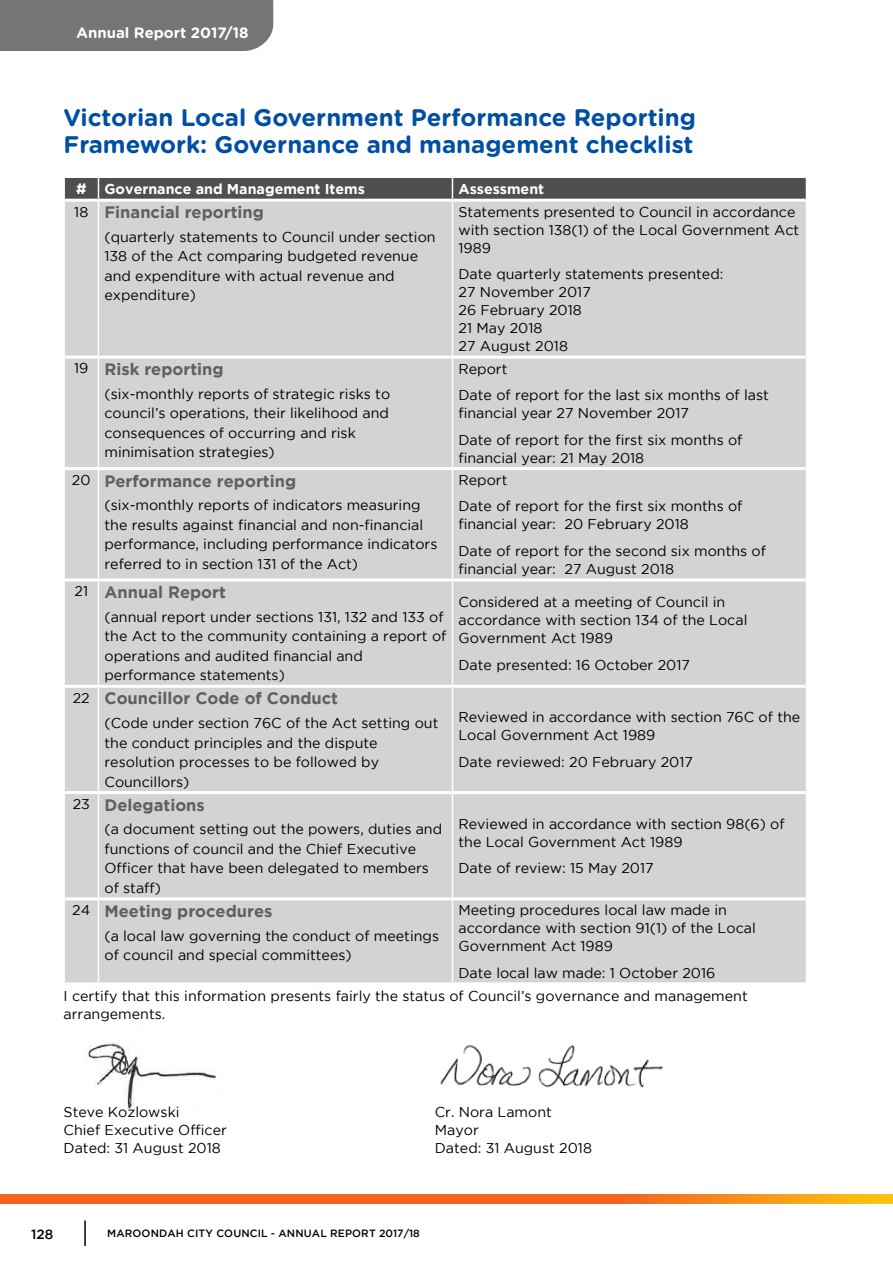
<style>
.page{position:relative;width:893px;height:1263px;background:#fff}
.page>*{position:absolute;margin:0;border:0;box-sizing:border-box;transform-origin:0 0}
.t1{font:700 24px/27px "Gotham Rounded";color:#004fa3}
.t2{font:700 16.5px "Gotham";color:#5f6062}
.t3{font:700 15px "Gotham Rounded";color:#fff}
.t4{font:14.25px/19.5px "Gotham";color:#000}
.t5{font:700 14.25px "Gotham";color:#fff}
.t6{font:500 13.5px "Gotham";color:#000}
.t7{font:500 10.5px "Gotham";letter-spacing:.015em;color:#000}
.s1{font-size:15px}
.s2{font-weight:400;font-size:14.25px;color:#000}
</style>
<div class="page">
<hr style="left:84px;top:1220px;width:2px;height:26px;background:#000">
<svg style="left:0;top:1195px;width:893px;height:8px;background:#f3741f"></svg>
<img style="left:440px;top:1045px;width:223px;height:43px">
<img style="left:83px;top:1042px;width:133px;height:67px">
<div style="left:0;top:0;width:273px;height:51px;background:#737577"></div>
<div style="left:65px;top:202px;width:741px;height:780px;background:#d1d3d4"></div>
<svg style="left:64px;top:177px;width:742px;height:23px;background:#5a5a5c"></svg>
<hr style="left:65px;top:199px;width:33px;height:3px;background:#fff">
<hr style="left:98px;top:199px;width:354px;height:3px;background:#fff">
<hr style="left:452px;top:199px;width:354px;height:3px;background:#fff">
<hr style="left:98px;top:202px;width:1px;height:154px;background:#fff">
<hr style="left:98px;top:359px;width:1px;height:108px;background:#fff">
<hr style="left:98px;top:470px;width:1px;height:108px;background:#fff">
<hr style="left:98px;top:581px;width:1px;height:104px;background:#fff">
<hr style="left:98px;top:688px;width:1px;height:103px;background:#fff">
<hr style="left:98px;top:794px;width:1px;height:103px;background:#fff">
<hr style="left:98px;top:900px;width:1px;height:82px;background:#fff">
<hr style="left:452px;top:202px;width:1px;height:154px;background:#fff">
<hr style="left:452px;top:359px;width:1px;height:108px;background:#fff">
<hr style="left:452px;top:470px;width:1px;height:108px;background:#fff">
<hr style="left:452px;top:581px;width:1px;height:104px;background:#fff">
<hr style="left:452px;top:688px;width:1px;height:103px;background:#fff">
<hr style="left:452px;top:794px;width:1px;height:103px;background:#fff">
<hr style="left:452px;top:900px;width:1px;height:82px;background:#fff">
<hr style="left:65px;top:356px;width:33px;height:3px;background:#fff">
<hr style="left:98px;top:356px;width:354px;height:3px;background:#fff">
<hr style="left:65px;top:467px;width:33px;height:3px;background:#fff">
<hr style="left:98px;top:467px;width:354px;height:3px;background:#fff">
<hr style="left:65px;top:578px;width:33px;height:3px;background:#fff">
<hr style="left:98px;top:578px;width:354px;height:3px;background:#fff">
<hr style="left:65px;top:685px;width:33px;height:3px;background:#fff">
<hr style="left:98px;top:685px;width:354px;height:3px;background:#fff">
<hr style="left:65px;top:791px;width:33px;height:3px;background:#fff">
<hr style="left:98px;top:791px;width:354px;height:3px;background:#fff">
<hr style="left:65px;top:897px;width:33px;height:3px;background:#fff">
<hr style="left:98px;top:897px;width:354px;height:3px;background:#fff">
<hr style="left:452px;top:356px;width:354px;height:3px;background:#fff">
<hr style="left:452px;top:467px;width:354px;height:3px;background:#fff">
<hr style="left:452px;top:578px;width:354px;height:3px;background:#fff">
<hr style="left:452px;top:685px;width:354px;height:3px;background:#fff">
<hr style="left:452px;top:791px;width:354px;height:3px;background:#fff">
<hr style="left:452px;top:897px;width:354px;height:3px;background:#fff">
<p class="t3" style="left:77px;top:22px;width:174px">Annual Report 2017/18</p>
<h1 class="t1" style="left:64px;top:103px;width:634px">Victorian Local Government Performance Reporting<br>Framework: Governance and management checklist</h1>
<p class="t5" style="left:76px;top:180px;width:290px"><span class="s1">#</span> Governance and Management Items</p>
<p class="t5" style="left:458px;top:180px;width:87px">Assessment</p>
<p class="t2" style="left:74px;top:203px;width:191px"><span class="s2">18</span> Financial reporting</p>
<p class="t4" style="left:104px;top:227px;width:333px">(quarterly statements to Council under section 138 of the Act comparing budgeted revenue and expenditure with actual revenue and expenditure)</p>
<p class="t4" style="left:458px;top:202px;width:342px;line-height:18px">Statements presented to Council in accordance with section 138(1) of the Local Government Act<br>1989</p>
<p class="t4" style="left:458px;top:265px;width:266px;line-height:18px">Date quarterly statements presented:<br>27 November 2017<br>26 February 2018<br>21 May 2018<br>27 August 2018</p>
<p class="t2" style="left:74px;top:360px;width:151px"><span class="s2">19</span> Risk reporting</p>
<p class="t4" style="left:104px;top:384px;width:287px">(six-monthly reports of strategic risks to council’s operations, their likelihood and consequences of occurring and risk minimisation strategies)</p>
<p class="t2" style="left:72px;top:471px;width:226px"><span class="s2">20</span> Performance reporting</p>
<p class="t4" style="left:104px;top:495px;width:334px">(six-monthly reports of indicators measuring the results against financial and non-financial performance, including performance indicators referred to in section 131 of the Act)</p>
<p class="t2" style="left:74px;top:583px;width:153px"><span class="s2">21</span> Annual Report</p>
<p class="t4" style="left:104px;top:607px;width:343px">(annual report under sections 131, 132 and 133 of the Act to the community containing a report of operations and audited financial and performance statements)</p>
<p class="t4" style="left:458px;top:355px;width:312px;line-height:26.5px">Report<br>Date of report for the last six months of last</p>
<p class="t4" style="left:458px;top:399px;width:286px;line-height:26.5px">financial year 27 November 2017<br>Date of report for the first six months of</p>
<p class="t4" style="left:458px;top:447px;width:187px">financial year: 21 May 2018</p>
<p class="t4" style="left:458px;top:466px;width:286px;line-height:26.5px">Report<br>Date of report for the first six months of</p>
<p class="t4" style="left:458px;top:511px;width:309px;line-height:26.5px">financial year: 20 February 2018<br>Date of report for the second six months of</p>
<p class="t4" style="left:458px;top:559px;width:217px">financial year: 27 August 2018</p>
<p class="t4" style="left:458px;top:593px;width:290px;line-height:18px">Considered at a meeting of Council in accordance with section 134 of the Local<br>Government Act 1989</p>
<p class="t4" style="left:458px;top:654px;width:233px">Date presented: 16 October 2017</p>
<p class="t2" style="left:73px;top:689px;width:267px"><span class="s2">22</span> Councillor Code of Conduct</p>
<p class="t4" style="left:104px;top:713px;width:335px">(Code under section 76C of the Act setting out the conduct principles and the dispute resolution processes to be followed by Councillors)</p>
<p class="t4" style="left:458px;top:708px;width:343px;line-height:18px">Reviewed in accordance with section 76C of the<br>Local Government Act 1989</p>
<p class="t4" style="left:458px;top:752px;width:236px">Date reviewed: 20 February 2017</p>
<p class="t2" style="left:73px;top:795px;width:134px"><span class="s2">23</span> Delegations</p>
<p class="t4" style="left:104px;top:819px;width:339px">(a document setting out the powers, duties and functions of council and the Chief Executive Officer that have been delegated to members of staff)</p>
<p class="t4" style="left:458px;top:814px;width:328px;line-height:18px">Reviewed in accordance with section 98(6) of the Local Government Act 1989</p>
<p class="t4" style="left:458px;top:858px;width:197px">Date of review: 15 May 2017</p>
<p class="t2" style="left:72px;top:901px;width:202px"><span class="s2">24</span> Meeting procedures</p>
<p class="t4" style="left:104px;top:926px;width:336px">(a local law governing the conduct of meetings of council and special committees)</p>
<p class="t4" style="left:458px;top:901px;width:299px;line-height:18px">Meeting procedures local law made in accordance with section 91(1) of the Local<br>Government Act 1989</p>
<p class="t4" style="left:458px;top:963px;width:258px">Date local law made: 1 October 2016</p>
<p class="t4" style="left:64px;top:987px;width:686px;line-height:18px">I certify that this information presents fairly the status of Council’s governance and management arrangements.</p>
<p class="t4" style="left:64px;top:1103px;width:165px;line-height:18px">Steve Kozlowski<br>Chief Executive Officer<br>Dated: 31 August 2018</p>
<p class="t4" style="left:435px;top:1103px;width:159px;line-height:18px">Cr. Nora Lamont<br>Mayor<br>Dated: 31 August 2018</p>
<p class="t6" style="left:31px;top:1226px;width:24px">128</p>
<p class="t7" style="left:107px;top:1227px;width:314px">MAROONDAH CITY COUNCIL - ANNUAL REPORT 2017/18</p>
</div>
